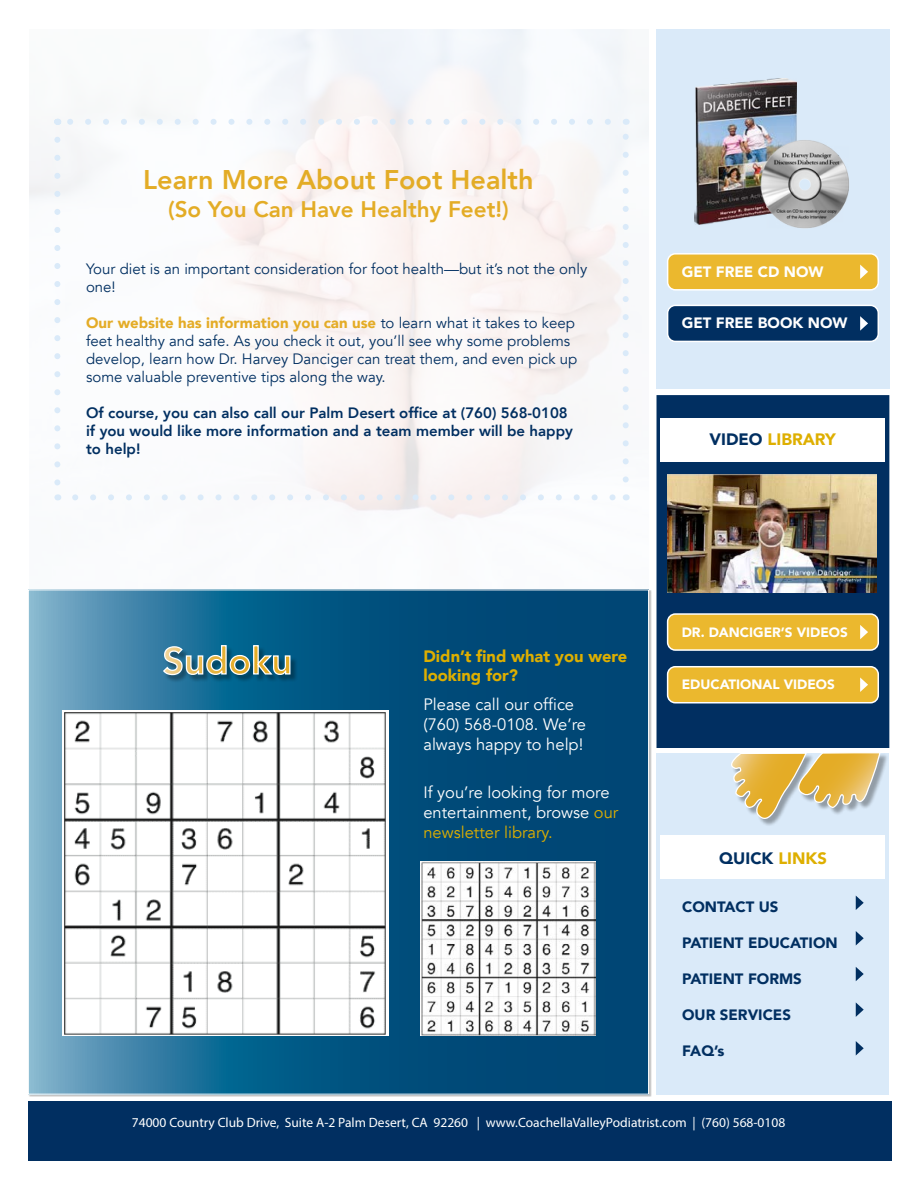
<style>
.page{position:relative;width:918px;height:1188px;background:#fff}
.page>*{position:absolute;margin:0;border:0;box-sizing:border-box;transform-origin:0 0}
.t1{font:800 27px "Avenir";color:#e3ac26}
.t2{font:800 22.5px "Avenir";color:#e3ac26}
.t3{font:16.5px/19.8px "Avenir";color:#fff}
.t4{font:900 16.5px/19.8px "Avenir";color:#deaf00}
.t5{font:900 16.5px "Avenir";color:#012f61}
.t6{font:15px/18px "Avenir";color:#012f61}
.t7{font:800 15px/18px "Avenir";color:#012f61}
.t8{font:900 15px "Avenir";color:#012f61}
.t9{font:900 15px "Avenir";color:#fff}
.t10{font:13.5px "Myriad Pro";color:#fff}
.t11{font:900 13.5px "Avenir";color:#fff}
.s1{font-weight:900;color:#e4ac27}
.s2{color:#012f61}
.s3{color:#deaf00}
</style>
<div class="page">
<svg style="left:30px;top:592px;width:617px;height:500px;background:#175f8a"></svg>
<div style="left:28px;top:1101px;width:864px;height:60px;background:#012f61"></div>
<div style="left:656px;top:29px;width:234px;height:360px;background:#daeaf9"></div>
<div style="left:657px;top:395px;width:232px;height:354px;background:#012f61"></div>
<div style="left:661px;top:418px;width:224px;height:44px;background:#fff"></div>
<div style="left:657px;top:753px;width:232px;height:341px;background:#daeaf9"></div>
<svg style="left:856px;top:896px;width:8px;height:14px"></svg>
<svg style="left:856px;top:931px;width:8px;height:15px"></svg>
<svg style="left:856px;top:967px;width:8px;height:14px"></svg>
<svg style="left:856px;top:1002px;width:8px;height:15px"></svg>
<svg style="left:856px;top:1041px;width:8px;height:15px"></svg>
<img style="left:694px;top:78px;width:103px;height:147px">
<img style="left:759px;top:137px;width:90px;height:92px">
<div style="left:668px;top:254px;width:210px;height:36px;background:#ebb82e;border-radius:8px"></div>
<div style="left:667px;top:253px;width:212px;height:38px;border:2px solid #fff;border-radius:8px"></div>
<svg style="left:860px;top:265px;width:8px;height:14px"></svg>
<div style="left:668px;top:305px;width:210px;height:36px;background:#012f61;border-radius:8px"></div>
<div style="left:667px;top:305px;width:212px;height:37px;border:2px solid #fff;border-radius:8px"></div>
<svg style="left:860px;top:316px;width:8px;height:15px"></svg>
<div style="left:668px;top:614px;width:210px;height:36px;background:#ebb82e;border-radius:8px"></div>
<div style="left:667px;top:613px;width:212px;height:38px;border:2px solid #fff;border-radius:8px"></div>
<svg style="left:860px;top:625px;width:8px;height:14px"></svg>
<div style="left:668px;top:667px;width:210px;height:36px;background:#ebb82e;border-radius:8px"></div>
<div style="left:667px;top:666px;width:212px;height:37px;border:2px solid #fff;border-radius:8px"></div>
<svg style="left:860px;top:677px;width:8px;height:15px"></svg>
<div style="left:661px;top:835px;width:224px;height:44px;background:#fff"></div>
<div style="left:799px;top:753px;width:89px;height:63px;background:#000;opacity:.33"></div>
<svg style="left:731px;top:753px;width:150px;height:73px"></svg>
<img style="left:668px;top:475px;width:209px;height:117px">
<div style="left:164px;top:646px;width:134px;height:37px;background:#000;opacity:.33"></div>
<svg style="left:162px;top:644px;width:129px;height:32px;background:#6c918f"></svg>
<img style="left:63px;top:711px;width:326px;height:325px">
<img style="left:421px;top:862px;width:174px;height:173px">
<svg style="left:54px;top:140px;width:6px;height:348px"></svg>
<svg style="left:75px;top:494px;width:541px;height:6px"></svg>
<svg style="left:623px;top:131px;width:6px;height:349px"></svg>
<svg style="left:66px;top:119px;width:542px;height:6px"></svg>
<h1 class="t1" style="left:143px;top:158px;width:392px">Learn More About Foot Health</h1>
<h2 class="t2" style="left:168px;top:192px;width:342px">(So You Can Have Healthy Feet!)</h2>
<p class="t6" style="left:86px;top:260px;width:503px">Your diet is an important consideration for foot health—but it’s not the only one!</p>
<p class="t6" style="left:86px;top:314px;width:493px"><span class="s1">Our website has information you can use</span> to learn what it takes to keep feet healthy and safe. As you check it out, you’ll see why some problems develop, learn how Dr. Harvey Danciger can treat them, and even pick up some valuable preventive tips along the way.</p>
<p class="t7" style="left:86px;top:404px;width:488px">Of course, you can also call our Palm Desert office at (760) 568-0108 if you would like more information and a team member will be happy to help!</p>
<p class="t9" style="left:682px;top:259px;width:143px">GET FREE CD NOW</p>
<p class="t9" style="left:682px;top:310px;width:167px">GET FREE BOOK NOW</p>
<p class="t4" style="left:710px;top:429px;width:128px"><span class="s2">VIDEO</span> LIBRARY</p>
<p class="t4" style="left:423px;top:646px;width:205px">Didn’t find what you were looking for?</p>
<p class="t3" style="left:423px;top:695px;width:164px">Please call our office (760) 568-0108. We’re always happy to help!</p>
<p class="t3" style="left:423px;top:783px;width:196px">If you’re looking for more entertainment, browse <span class="s3">our newsletter library.</span></p>
<p class="t11" style="left:682px;top:621px;width:168px">DR. DANCIGER’S VIDEOS</p>
<p class="t11" style="left:682px;top:673px;width:155px">EDUCATIONAL VIDEOS</p>
<p class="t5" style="left:719px;top:844px;width:109px">QUICK <span class="s3">LINKS</span></p>
<p class="t8" style="left:682px;top:893px;width:98px">CONTACT US</p>
<p class="t8" style="left:682px;top:929px;width:157px">PATIENT EDUCATION</p>
<p class="t8" style="left:682px;top:965px;width:121px">PATIENT FORMS</p>
<p class="t8" style="left:682px;top:1001px;width:110px">OUR SERVICES</p>
<p class="t8" style="left:682px;top:1037px;width:44px">FAQ’s</p>
<p class="t10" style="left:132px;top:1114px;width:655px">74000 Country Club Drive, Suite A-2 Palm Desert, CA 92260 | www.CoachellaValleyPodiatrist.com | (760) 568-0108</p>
</div>
